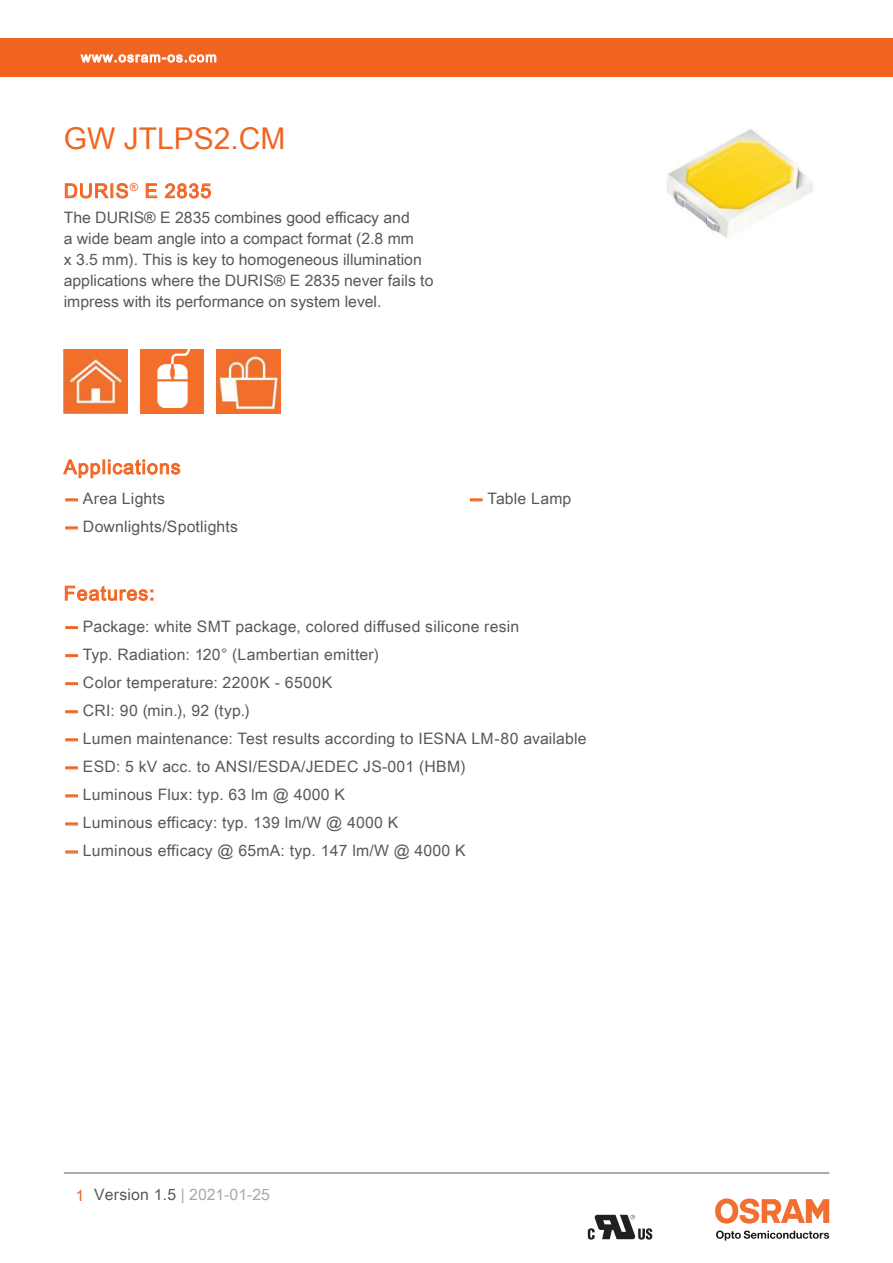
<style>
.page{position:relative;width:893px;height:1263px;background:#fff}
.page>*{position:absolute;margin:0;border:0;box-sizing:border-box;transform-origin:0 0}
.t1{font:30px "Arial Unicode MS";color:#f16521}
.t2{font:19.5px "Arial Unicode MS";letter-spacing:.055em;color:#f16521}
.t3{font:15.75px/21px "Arial Unicode MS";letter-spacing:.01em;color:#57585a}
.t4{font:15.75px "Arial Unicode MS";letter-spacing:.015em;color:#a7a9ab}
.t5{font:13.5px "Arial Unicode MS";letter-spacing:.085em;color:#fff}
.s1{font-family:"Helvetica Neue LT Pro";font-weight:700;color:#f16521}
.s2{color:#f16521}
.s3{color:#57585a}
</style>
<div class="page">
<hr style="left:64px;top:1173px;width:765px;height:1px;background:#57585a">
<svg style="left:716px;top:1230px;width:113px;height:10px"></svg>
<svg style="left:715px;top:1198px;width:114px;height:25px"></svg>
<div style="left:0;top:38px;width:893px;height:39px;background:#f16521"></div>
<svg style="left:80px;top:54px;width:137px;height:9px"></svg>
<svg style="left:588px;top:1215px;width:64px;height:24px"></svg>
<svg style="left:63px;top:459px;width:118px;height:19px"></svg>
<img style="left:666px;top:129px;width:147px;height:109px">
<svg style="left:65px;top:183px;width:64px;height:16px"></svg>
<svg style="left:145px;top:183px;width:12px;height:15px"></svg>
<svg style="left:164px;top:183px;width:47px;height:16px"></svg>
<img style="left:64px;top:350px;width:63px;height:63px">
<img style="left:140px;top:350px;width:64px;height:63px">
<img style="left:217px;top:350px;width:63px;height:63px">
<svg style="left:66px;top:499px;width:11px;height:2px"></svg>
<svg style="left:66px;top:527px;width:11px;height:2px"></svg>
<svg style="left:470px;top:499px;width:12px;height:2px"></svg>
<svg style="left:65px;top:585px;width:88px;height:16px"></svg>
<svg style="left:66px;top:655px;width:11px;height:2px"></svg>
<svg style="left:66px;top:683px;width:11px;height:2px"></svg>
<svg style="left:66px;top:711px;width:11px;height:2px"></svg>
<svg style="left:66px;top:739px;width:11px;height:2px"></svg>
<svg style="left:66px;top:767px;width:11px;height:2px"></svg>
<svg style="left:66px;top:795px;width:11px;height:2px"></svg>
<svg style="left:66px;top:823px;width:11px;height:2px"></svg>
<svg style="left:66px;top:851px;width:11px;height:2px"></svg>
<p class="t5" style="left:81px;top:52px;width:137px">www.osram-os.com</p>
<h1 class="t1" style="left:64px;top:127px;width:223px">GW JTLPS2.CM</h1>
<p class="t2" style="left:64px;top:183px;width:149px">DURIS<sup>®</sup> E 2835</p>
<p class="t3" style="left:64px;top:207px;width:371px">The DURIS® E 2835 combines good e昀케cacy and<br>a wide beam angle into a compact format (2.8 mm<br>x 3.5 mm). This is key to homogeneous illumination applications where the DURIS® E 2835 never fails to impress with its performance on system level.</p>
<p class="t2" style="left:64px;top:460px;width:118px">Applications</p>
<p class="t3" style="left:64px;top:490px;width:103px"><span class="s1">—</span> Area Lights</p>
<p class="t3" style="left:64px;top:518px;width:176px"><span class="s1">—</span> Downlights/Spotlights</p>
<p class="t3" style="left:468px;top:490px;width:105px"><span class="s1">—</span> Table Lamp</p>
<p class="t2" style="left:64px;top:586px;width:92px">Features:</p>
<p class="t3" style="left:64px;top:615px;width:457px"><span class="s1">—</span> Package: white SMT package, colored di昀昀used silicone resin</p>
<p class="t3" style="left:64px;top:644px;width:317px"><span class="s1">—</span> Typ. Radiation: 120° (Lambertian emitter)</p>
<p class="t3" style="left:64px;top:673px;width:270px"><span class="s1">—</span> Color temperature: 2200K - 6500K</p>
<p class="t3" style="left:64px;top:700px;width:188px"><span class="s1">—</span> CRI: 90 (min.), 92 (typ.)</p>
<p class="t3" style="left:64px;top:730px;width:524px"><span class="s1">—</span> Lumen maintenance: Test results according to IESNA LM-80 available</p>
<p class="t3" style="left:64px;top:758px;width:403px"><span class="s1">—</span> ESD: 5 kV acc. to ANSI/ESDA/JEDEC JS-001 (HBM)</p>
<p class="t3" style="left:64px;top:784px;width:283px"><span class="s1">—</span> Luminous Flux: typ. 63 lm @ 4000 K</p>
<p class="t3" style="left:64px;top:812px;width:336px"><span class="s1">—</span> Luminous efficacy: typ. 139 lm/W @ 4000 K</p>
<p class="t3" style="left:64px;top:840px;width:403px"><span class="s1">—</span> Luminous efficacy @ 65mA: typ. 147 lm/W @ 4000 K</p>
<p class="t4" style="left:76px;top:1188px;width:196px"><span class="s2">1</span> <span class="s3">Version 1.5</span> | 2021-01-25</p>
</div>
